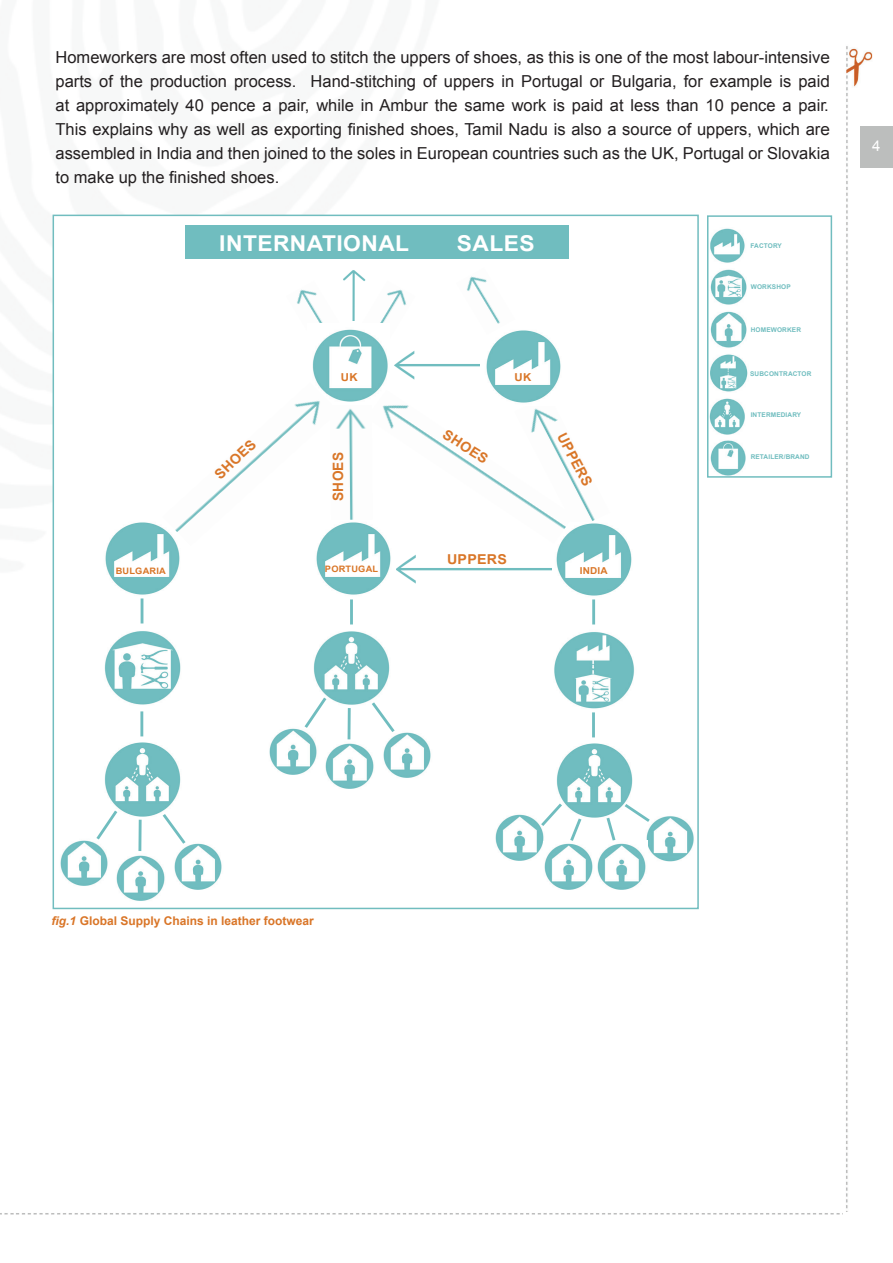
<style>
.page{position:relative;width:893px;height:1263px;background:#fff}
.page>*{position:absolute;margin:0;border:0;box-sizing:border-box;transform-origin:0 0}
.t1{font:700 21.75px "Arial";letter-spacing:.02em;color:#fff;scale:1.04 1}
.t2{font:16.5px/24px "Arial";color:#231f20;text-align:justify}
.t3{font:15px "Arial";color:#fff}
.t4{font:700 14.25px "Arial";letter-spacing:.02em;color:#d97628;scale:.96 1}
.t5{font:700 14.1px "Arial";color:#d97628}
.t6{font:700 13.95px "Arial";color:#d97628}
.t7{font:700 13.8px "Arial";color:#d97628}
.t8{font:700 13.65px "Arial";letter-spacing:.02em;color:#d97628;scale:1.04 1}
.t9{font:700 12px "Arial";color:#d97527}
.t10{font:700 10.95px "Arial";color:#d97628;scale:1.04 1}
.t11{font:700 9.6px "Arial";letter-spacing:.02em;color:#d97628;scale:1.04 1}
.t12{font:700 8.85px "Arial";letter-spacing:.02em;color:#d97628;scale:1.04 1}
.t13{font:700 6.45px "Arial";letter-spacing:.02em;color:#70bdbf}
.s1{font-style:italic}
</style>
<div class="page">
<img style="left:0;top:1213px;width:843px;height:2px">
<img style="left:710px;top:228px;width:35px;height:35px">
<img style="left:710px;top:440px;width:36px;height:35px">
<img style="left:710px;top:354px;width:38px;height:38px">
<img style="left:710px;top:269px;width:37px;height:36px">
<img style="left:710px;top:311px;width:37px;height:37px">
<img style="left:710px;top:398px;width:35px;height:36px">
<div style="left:707px;top:215px;width:125px;height:263px;border:2px solid #71bdbf"></div>
<img style="left:826px;top:46px;width:50px;height:1165px">
<img style="left:648px;top:816px;width:46px;height:45px">
<img style="left:105px;top:522px;width:75px;height:73px">
<img style="left:574px;top:479px;width:21px;height:42px">
<img style="left:339px;top:408px;width:27px;height:112px">
<img style="left:343px;top:270px;width:23px;height:50px">
<img style="left:361px;top:281px;width:46px;height:42px">
<img style="left:297px;top:289px;width:26px;height:34px">
<div style="left:185px;top:225px;width:384px;height:34px;background:#70bdbf"></div>
<img style="left:486px;top:330px;width:75px;height:60px">
<img style="left:467px;top:276px;width:48px;height:59px">
<img style="left:312px;top:329px;width:76px;height:73px">
<img style="left:162px;top:383px;width:177px;height:163px">
<img style="left:556px;top:523px;width:76px;height:73px">
<img style="left:554px;top:632px;width:80px;height:77px">
<img style="left:556px;top:743px;width:77px;height:75px">
<hr style="left:592px;top:599px;width:3px;height:25px;background:#70bdbf">
<hr style="left:592px;top:712px;width:3px;height:25px;background:#70bdbf">
<img style="left:396px;top:554px;width:155px;height:30px">
<img style="left:313px;top:521px;width:78px;height:74px">
<hr style="left:350px;top:599px;width:3px;height:25px;background:#70bdbf">
<img style="left:366px;top:390px;width:208px;height:154px">
<img style="left:394px;top:351px;width:85px;height:29px">
<img style="left:104px;top:742px;width:77px;height:75px">
<hr style="left:141px;top:598px;width:2px;height:25px;background:#70bdbf">
<hr style="left:140px;top:711px;width:3px;height:25px;background:#70bdbf">
<img style="left:104px;top:631px;width:77px;height:74px">
<svg style="left:138px;top:820px;width:4px;height:31px"></svg>
<img style="left:60px;top:840px;width:48px;height:46px">
<svg style="left:94px;top:807px;width:26px;height:35px"></svg>
<img style="left:174px;top:843px;width:48px;height:47px">
<svg style="left:160px;top:811px;width:28px;height:36px"></svg>
<img style="left:116px;top:855px;width:49px;height:46px">
<img style="left:313px;top:631px;width:77px;height:74px">
<hr style="left:348px;top:708px;width:3px;height:31px;background:#70bdbf">
<img style="left:269px;top:728px;width:48px;height:47px">
<svg style="left:302px;top:694px;width:27px;height:37px"></svg>
<img style="left:383px;top:732px;width:48px;height:46px">
<svg style="left:369px;top:699px;width:28px;height:36px"></svg>
<img style="left:325px;top:743px;width:49px;height:46px">
<img style="left:495px;top:814px;width:48px;height:47px">
<img style="left:597px;top:843px;width:49px;height:47px">
<svg style="left:538px;top:801px;width:46px;height:43px"></svg>
<img style="left:543px;top:841px;width:50px;height:49px">
<svg style="left:604px;top:801px;width:49px;height:42px"></svg>
<p class="t2" style="left:56px;top:45px;width:776px">Homeworkers are most often used to stitch the uppers of shoes, as this is one of the most labour-intensive parts of the production process. Hand-stitching of uppers in Portugal or Bulgaria, for example is paid at approximately 40 pence a pair, while in Ambur the same work is paid at less than 10 pence a pair.<br>This explains why as well as exporting finished shoes, Tamil Nadu is also a source of uppers, which are assembled in India and then joined to the soles in European countries such as the UK, Portugal or Slovakia to make up the finished shoes.</p>
<h1 class="t1" style="left:219px;top:229px;width:184px">INTERNATIONAL</h1>
<h1 class="t1" style="left:457px;top:229px;width:76px">SALES</h1>
<p class="t12" style="left:116px;top:565px;width:50px">BULGARIA</p>
<p class="t6" style="left:211px;top:469px;width:51px;rotate:-43deg">SHOES</p>
<p class="t10" style="left:341px;top:370px;width:18px">UK</p>
<p class="t10" style="left:515px;top:370px;width:18px">UK</p>
<p class="t4" style="left:329px;top:501px;width:52px;rotate:-90deg">SHOES</p>
<p class="t12" style="left:325px;top:563px;width:53px">PORTUGAL</p>
<p class="t7" style="left:449px;top:425px;width:52px;rotate:32deg">SHOES</p>
<p class="t8" style="left:447px;top:550px;width:59px">UPPERS</p>
<p class="t5" style="left:569px;top:429px;width:59px;rotate:62deg">UPPERS</p>
<p class="t11" style="left:580px;top:564px;width:28px">INDIA</p>
<p class="t13" style="left:750px;top:241px;width:33px">FACTORY</p>
<p class="t13" style="left:751px;top:283px;width:41px">WORKSHOP</p>
<p class="t13" style="left:751px;top:325px;width:52px">HOMEWORKER</p>
<p class="t13" style="left:750px;top:370px;width:63px">SUBCONTRACTOR</p>
<p class="t13" style="left:751px;top:410px;width:52px">INTERMEDIARY</p>
<p class="t13" style="left:751px;top:452px;width:60px">RETAILER/BRAND</p>
<p class="t3" style="left:872px;top:136px;width:10px">4</p>
<p class="t9" style="left:52px;top:913px;width:264px"><span class="s1">fig.1</span> Global Supply Chains in leather footwear</p>
</div>
